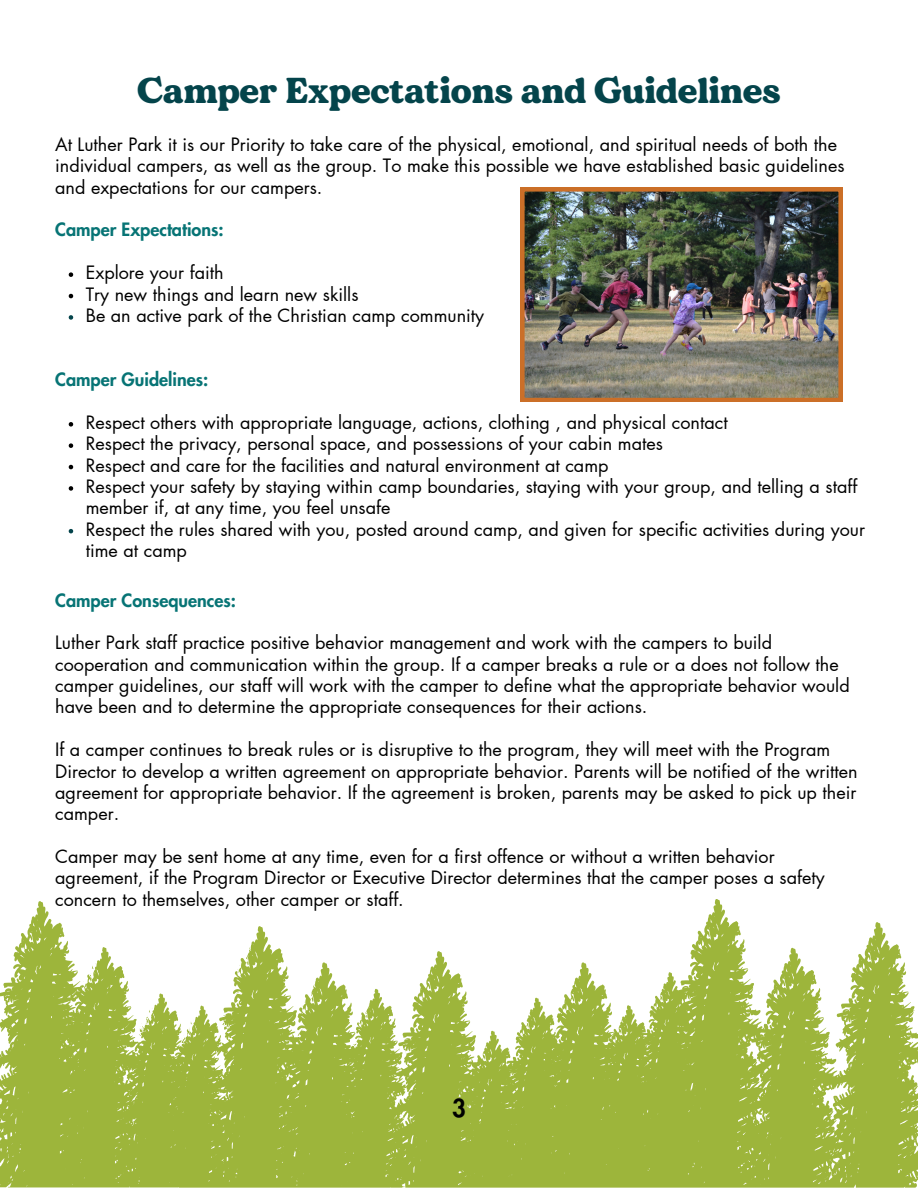
<style>
.page{position:relative;width:918px;height:1188px;background:#fff}
.page>*{position:absolute;margin:0;border:0;box-sizing:border-box;transform-origin:0 0}
.t1{font:36px "MADE Dillan";color:#04444b}
.t2{font:800 24px "Futura LT Pro";color:#000}
.t3{font:18px/21.3px "Futura LT Pro";color:#000}
.t4{font:800 18px "Futura LT Pro";color:#077475}
</style>
<div class="page">
<svg style="left:0;top:899px;width:918px;height:289px;fill:#9db53b"></svg>
<svg style="left:69px;top:272px;width:4px;height:5px"></svg>
<svg style="left:69px;top:294px;width:4px;height:4px"></svg>
<svg style="left:69px;top:315px;width:4px;height:5px"></svg>
<svg style="left:69px;top:422px;width:4px;height:5px"></svg>
<svg style="left:69px;top:443px;width:4px;height:5px"></svg>
<svg style="left:69px;top:465px;width:4px;height:4px"></svg>
<svg style="left:69px;top:486px;width:4px;height:5px"></svg>
<svg style="left:69px;top:529px;width:4px;height:4px"></svg>
<img style="left:520px;top:187px;width:323px;height:215px">
<p class="t1" style="left:137px;top:68px;width:645px">Camper Expectations and Guidelines</p>
<h1 class="t3" style="left:55px;top:134px;width:791px">At Luther Park it is our Priority to take care of the physical, emotional, and spiritual needs of both the individual campers, as well as the group. To make this possible we have established basic guidelines and expectations for our campers.</h1>
<p class="t4" style="left:55px;top:222px;width:170px">Camper Expectations:</p>
<h2 class="t3" style="left:86px;top:263px;width:139px">Explore your faith</h2>
<p class="t3" style="left:86px;top:284px;width:274px">Try new things and learn new skills</p>
<p class="t3" style="left:86px;top:305px;width:400px">Be an active park of the Christian camp community</p>
<p class="t4" style="left:55px;top:371px;width:155px">Camper Guidelines:</p>
<h2 class="t3" style="left:86px;top:412px;width:643px">Respect others with appropriate language, actions, clothing , and physical contact</h2>
<p class="t3" style="left:86px;top:434px;width:579px">Respect the privacy, personal space, and possessions of your cabin mates</p>
<p class="t3" style="left:86px;top:455px;width:524px">Respect and care for the facilities and natural environment at camp</p>
<p class="t3" style="left:86px;top:476px;width:773px">Respect your safety by staying within camp boundaries, staying with your group, and telling a staff member if, at any time, you feel unsafe</p>
<p class="t3" style="left:86px;top:519px;width:781px">Respect the rules shared with you, posted around camp, and given for specific activities during your time at camp</p>
<p class="t4" style="left:55px;top:592px;width:182px">Camper Consequences:</p>
<h2 class="t3" style="left:55px;top:633px;width:796px">Luther Park staff practice positive behavior management and work with the campers to build cooperation and communication within the group. If a camper breaks a rule or a does not follow the camper guidelines, our staff will work with the camper to define what the appropriate behavior would have been and to determine the appropriate consequences for their actions.</h2>
<p class="t3" style="left:55px;top:740px;width:804px">If a camper continues to break rules or is disruptive to the program, they will meet with the Program Director to develop a written agreement on appropriate behavior. Parents will be notified of the written agreement for appropriate behavior. If the agreement is broken, parents may be asked to pick up their camper.</p>
<p class="t3" style="left:55px;top:847px;width:771px">Camper may be sent home at any time, even for a first offence or without a written behavior agreement, if the Program Director or Executive Director determines that the camper poses a safety concern to themselves, other camper or staff.</p>
<p class="t2" style="left:452px;top:1098px;width:15px">3</p>
</div>
